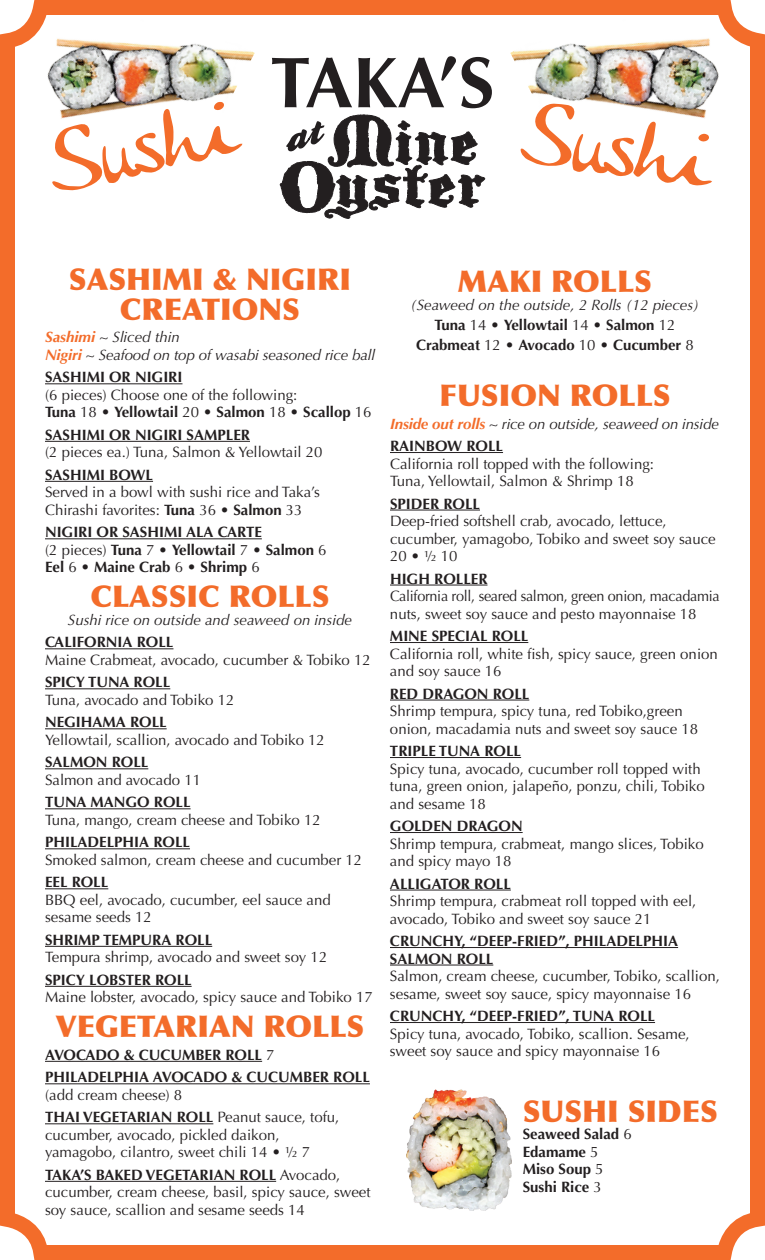
<style>
.page{position:relative;width:765px;height:1260px;background:#fff}
.page>*{position:absolute;margin:0;border:0;box-sizing:border-box;transform-origin:0 0}
.t1{font:80.62px "Anke Calligraphic FG";color:#f36c2a;scale:.75 1}
.t2{font:700 72px "Optima";color:#231f20}
.t3{font:900 30px/30px "Optima";color:#f36c2a;text-align:center}
.t4{font:15px/17.5px "Optima";color:#231f20}
.t5{font:700 15px/17.5px "Optima";color:#231f20}
.t6{font:italic 15px "Optima";color:#231f20}
.t7{font:15px/17.5px "Optima";letter-spacing:-.02em;color:#231f20;scale:.96 1}
.s1{font-size:101.62px}
.s2{font-weight:700;color:#f36c2a}
.s3{font-weight:700}
.s4{font-weight:400}
</style>
<div class="page">
<img style="left:23px;top:16px;width:232px;height:103px">
<img style="left:510px;top:16px;width:232px;height:103px">
<svg style="left:280px;top:114px;width:205px;height:105px"></svg>
<div style="left:0;top:0;width:765px;height:1260px;border:15px solid #f36c2a;border-radius:33px"></div>
<hr style="left:45px;top:383px;width:137px;height:1px;background:#231f20">
<hr style="left:45px;top:441px;width:205px;height:1px;background:#231f20">
<hr style="left:45px;top:481px;width:108px;height:1px;background:#231f20">
<hr style="left:45px;top:538px;width:217px;height:1px;background:#231f20">
<hr style="left:45px;top:648px;width:128px;height:1px;background:#231f20">
<hr style="left:45px;top:688px;width:125px;height:1px;background:#231f20">
<hr style="left:45px;top:728px;width:122px;height:1px;background:#231f20">
<hr style="left:45px;top:768px;width:103px;height:1px;background:#231f20">
<hr style="left:45px;top:808px;width:146px;height:1px;background:#231f20">
<hr style="left:45px;top:848px;width:145px;height:1px;background:#231f20">
<hr style="left:45px;top:888px;width:63px;height:1px;background:#231f20">
<hr style="left:45px;top:946px;width:167px;height:1px;background:#231f20">
<hr style="left:45px;top:986px;width:147px;height:1px;background:#231f20">
<hr style="left:45px;top:1061px;width:217px;height:1px;background:#231f20">
<hr style="left:45px;top:1083px;width:325px;height:1px;background:#231f20">
<hr style="left:45px;top:1123px;width:168px;height:1px;background:#231f20">
<hr style="left:45px;top:1181px;width:231px;height:1px;background:#231f20">
<hr style="left:390px;top:452px;width:113px;height:1px;background:#231f20">
<hr style="left:390px;top:510px;width:90px;height:1px;background:#231f20">
<hr style="left:390px;top:585px;width:98px;height:1px;background:#231f20">
<hr style="left:390px;top:642px;width:138px;height:1px;background:#231f20">
<hr style="left:390px;top:700px;width:139px;height:1px;background:#231f20">
<hr style="left:390px;top:757px;width:131px;height:1px;background:#231f20">
<hr style="left:390px;top:832px;width:133px;height:1px;background:#231f20">
<hr style="left:390px;top:890px;width:121px;height:1px;background:#231f20">
<hr style="left:390px;top:947px;width:288px;height:1px;background:#231f20">
<hr style="left:390px;top:965px;width:103px;height:1px;background:#231f20">
<hr style="left:390px;top:1022px;width:265px;height:1px;background:#231f20">
<img style="left:407px;top:1089px;width:105px;height:121px">
<p class="t2" style="left:270px;top:41px;width:226px">TAKA’S</p>
<p class="t1" style="left:38px;top:122px;width:254px;rotate:-13deg"><span class="s1">S</span>ushi</p>
<p class="t1" style="left:529px;top:88px;width:254px;rotate:8deg"><span class="s1">S</span>ushi</p>
<p class="t3" style="left:69px;top:264px;width:284px">SASHIMI &amp; NIGIRI<br>CREATIONS</p>
<p class="t6" style="left:45px;top:328px;width:136px"><span class="s2">Sashimi</span> ~ Sliced thin</p>
<p class="t6" style="left:45px;top:346px;width:331px"><span class="s2">Nigiri</span> ~ Seafood on top of wasabi seasoned rice ball</p>
<p class="t4" style="left:45px;top:369px;width:254px"><span class="s3">SASHIMI OR NIGIRI<br></span>(6 pieces) Choose one of the following:</p>
<p class="t5" style="left:45px;top:404px;width:328px">Tuna <span class="s4">18 •</span> Yellowtail <span class="s4">20 •</span> Salmon <span class="s4">18 •</span> Scallop <span class="s4">16</span></p>
<p class="t4" style="left:45px;top:426px;width:279px"><span class="s3">SASHIMI OR NIGIRI SAMPLER<br></span>(2 pieces ea.) Tuna, Salmon &amp; Yellowtail 20</p>
<p class="t4" style="left:45px;top:466px;width:276px"><span class="s3">SASHIMI BOWL<br></span>Served in a bowl with sushi rice and Taka’s<br>Chirashi favorites: <span class="s3">Tuna</span> 36 • <span class="s3">Salmon</span> 33</p>
<p class="t5" style="left:45px;top:524px;width:283px">NIGIRI OR SASHIMI ALA CARTE<br><span class="s4">(2 pieces)</span> Tuna <span class="s4">7 •</span> Yellowtail <span class="s4">7 •</span> Salmon <span class="s4">6<br></span>Eel <span class="s4">6 •</span> Maine Crab <span class="s4">6 •</span> Shrimp <span class="s4">6</span></p>
<p class="t3" style="left:90px;top:582px;width:241px">CLASSIC ROLLS</p>
<p class="t6" style="left:68px;top:611px;width:286px">Sushi rice on outside and seaweed on inside</p>
<p class="t4" style="left:45px;top:634px;width:327px"><span class="s3">CALIFORNIA ROLL<br></span>Maine Crabmeat, avocado, cucumber &amp; Tobiko 12</p>
<p class="t4" style="left:45px;top:674px;width:191px"><span class="s3">SPICY TUNA ROLL<br></span>Tuna, avocado and Tobiko 12</p>
<p class="t4" style="left:45px;top:714px;width:281px"><span class="s3">NEGIHAMA ROLL<br></span>Yellowtail, scallion, avocado and Tobiko 12</p>
<p class="t4" style="left:45px;top:754px;width:158px"><span class="s3">SALMON ROLL<br></span>Salmon and avocado 11</p>
<p class="t4" style="left:45px;top:794px;width:277px"><span class="s3">TUNA MANGO ROLL<br></span>Tuna, mango, cream cheese and Tobiko 12</p>
<p class="t4" style="left:45px;top:834px;width:319px"><span class="s3">PHILADELPHIA ROLL<br></span>Smoked salmon, cream cheese and cucumber 12</p>
<p class="t4" style="left:45px;top:874px;width:287px"><span class="s3">EEL ROLL<br></span>BBQ eel, avocado, cucumber, eel sauce and sesame seeds 12</p>
<p class="t4" style="left:45px;top:931px;width:284px"><span class="s3">SHRIMP TEMPURA ROLL<br></span>Tempura shrimp, avocado and sweet soy 12</p>
<p class="t4" style="left:45px;top:971px;width:329px"><span class="s3">SPICY LOBSTER ROLL<br></span>Maine lobster, avocado, spicy sauce and Tobiko 17</p>
<p class="t3" style="left:56px;top:1012px;width:310px">VEGETARIAN ROLLS</p>
<p class="t5" style="left:45px;top:1046px;width:231px">AVOCADO &amp; CUCUMBER ROLL <span class="s4">7</span></p>
<p class="t5" style="left:45px;top:1069px;width:326px">PHILADELPHIA AVOCADO &amp; CUCUMBER ROLL</p>
<p class="t4" style="left:45px;top:1086px;width:139px">(add cream cheese) 8</p>
<p class="t4" style="left:45px;top:1109px;width:296px"><span class="s3">THAI VEGETARIAN ROLL</span> Peanut sauce, tofu, cucumber, avocado, pickled daikon,</p>
<p class="t4" style="left:45px;top:1144px;width:267px">yamagobo, cilantro, sweet chili 14 • ½ 7</p>
<p class="t4" style="left:45px;top:1166px;width:327px"><span class="s3">TAKA’S BAKED VEGETARIAN ROLL</span> Avocado, cucumber, cream cheese, basil, spicy sauce, sweet soy sauce, scallion and sesame seeds 14</p>
<p class="t3" style="left:458px;top:267px;width:196px">MAKI ROLLS</p>
<p class="t6" style="left:411px;top:296px;width:290px">(Seaweed on the outside, 2 Rolls (12 pieces)</p>
<p class="t5" style="left:416px;top:315px;width:279px;line-height:20px;text-align:center">Tuna <span class="s4">14 •</span> Yellowtail <span class="s4">14 •</span> Salmon <span class="s4">12<br></span>Crabmeat <span class="s4">12 •</span> Avocado <span class="s4">10 •</span> Cucumber <span class="s4">8</span></p>
<p class="t3" style="left:439px;top:381px;width:233px">FUSION ROLLS</p>
<p class="t6" style="left:390px;top:415px;width:331px"><span class="s2">Inside out rolls</span> ~ rice on outside, seaweed on inside</p>
<p class="t4" style="left:390px;top:437px;width:266px"><span class="s3">RAINBOW ROLL<br></span>California roll topped with the following:</p>
<p class="t4" style="left:390px;top:472px;width:245px">Tuna, Yellowtail, Salmon &amp; Shrimp 18</p>
<p class="t4" style="left:390px;top:495px;width:327px"><span class="s3">SPIDER ROLL<br></span>Deep-fried softshell crab, avocado, lettuce, cucumber, yamagobo, Tobiko and sweet soy sauce<br>20 • ½ 10</p>
<p class="t7" style="left:390px;top:570px;width:345px"><span class="s3">HIGH ROLLER<br></span>California roll, seared salmon, green onion, macadamia nuts, sweet soy sauce and pesto mayonnaise 18</p>
<p class="t4" style="left:390px;top:627px;width:329px"><span class="s3">MINE SPECIAL ROLL<br></span>California roll, white fish, spicy sauce, green onion and soy sauce 16</p>
<p class="t4" style="left:390px;top:685px;width:310px"><span class="s3">RED DRAGON ROLL<br></span>Shrimp tempura, spicy tuna, red Tobiko,green onion, macadamia nuts and sweet soy sauce 18</p>
<p class="t4" style="left:390px;top:742px;width:316px"><span class="s3">TRIPLE TUNA ROLL<br></span>Spicy tuna, avocado, cucumber roll topped with tuna, green onion, jalapeño, ponzu, chili, Tobiko and sesame 18</p>
<p class="t4" style="left:390px;top:817px;width:315px"><span class="s3">GOLDEN DRAGON<br></span>Shrimp tempura, crabmeat, mango slices, Tobiko and spicy mayo 18</p>
<p class="t4" style="left:390px;top:875px;width:308px"><span class="s3">ALLIGATOR ROLL<br></span>Shrimp tempura, crabmeat roll topped with eel, avocado, Tobiko and sweet soy sauce 21</p>
<p class="t4" style="left:390px;top:932px;width:331px"><span class="s3">CRUNCHY, “DEEP-FRIED”, PHILADELPHIA SALMON ROLL<br></span>Salmon, cream cheese, cucumber, Tobiko, scallion, sesame, sweet soy sauce, spicy mayonnaise 16</p>
<p class="t4" style="left:390px;top:1007px;width:301px"><span class="s3">CRUNCHY, “DEEP-FRIED”, TUNA ROLL<br></span>Spicy tuna, avocado, Tobiko, scallion. Sesame, sweet soy sauce and spicy mayonnaise 16</p>
<p class="t3" style="left:523px;top:1096px;width:197px">SUSHI SIDES</p>
<p class="t5" style="left:523px;top:1125px;width:110px">Seaweed Salad <span class="s4">6</span></p>
<p class="t5" style="left:523px;top:1143px;width:82px">Edamame <span class="s4">5<br></span>Miso Soup <span class="s4">5</span></p>
<p class="t5" style="left:523px;top:1178px;width:81px">Sushi Rice <span class="s4">3</span></p>
</div>
